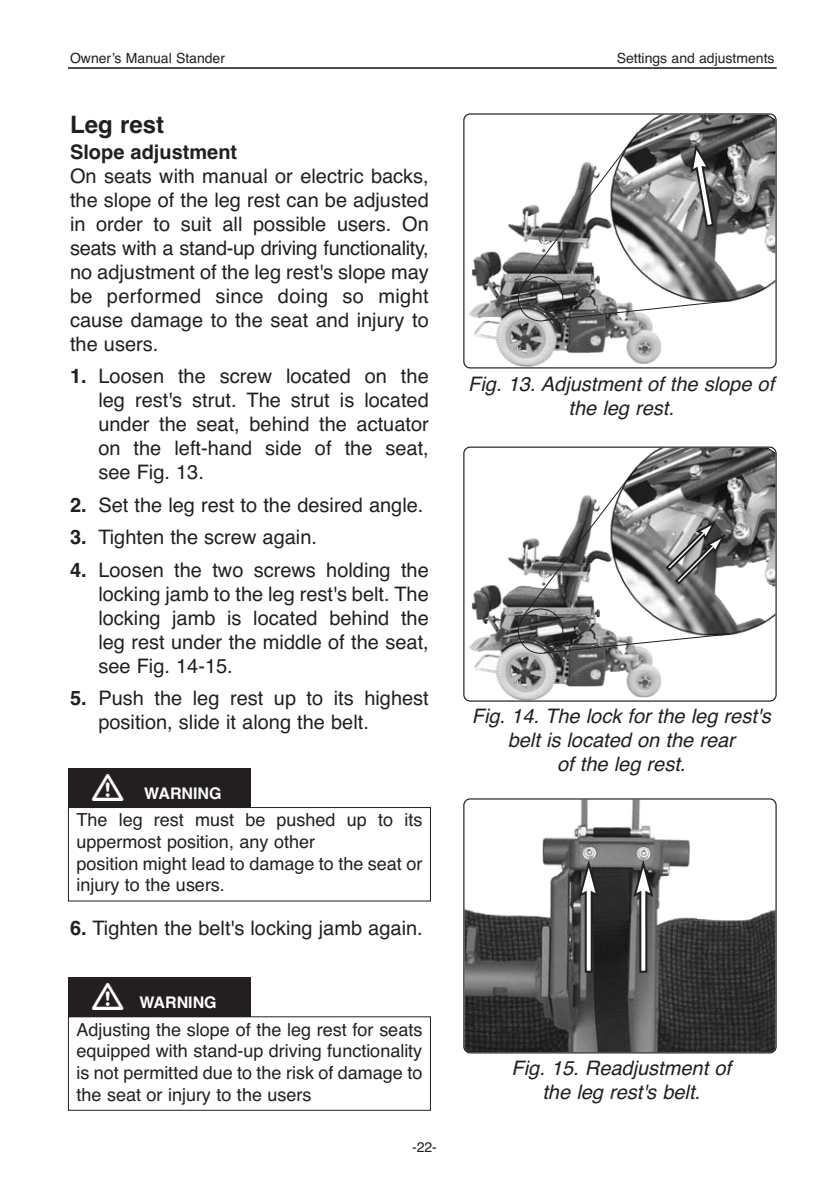
<style>
.page{position:relative;width:840px;height:1190px;background:#fff}
.page>*{position:absolute;margin:0;border:0;box-sizing:border-box;transform-origin:0 0}
.t1{font:700 24px "Helvetica";color:#231f20}
.t2{font:20px/24px "Helvetica";color:#231f20;text-align:justify}
.t3{font:italic 20px/24px "Helvetica";color:#231f20;text-align:center}
.t4{font:700 20px "Helvetica";color:#231f20}
.t5{font:18px/21.6px "Helvetica";color:#231f20;text-align:justify}
.t6{font:700 16px "Helvetica";color:#fff}
.t7{font:14px "Helvetica";color:#231f20}
.s1{font-weight:700}
</style>
<div class="page">
<hr style="left:68px;top:67px;width:709px;height:2px;background:#231f20">
<svg style="left:463px;top:113px;width:314px;height:256px"></svg>
<div style="left:518px;top:276px;width:45px;height:45px;border:2px solid #231f20;border-radius:50%"></div>
<svg style="left:522px;top:131px;width:212px;height:190px"></svg>
<svg style="left:690px;top:144px;width:24px;height:83px;background:#828282"></svg>
<svg style="left:463px;top:447px;width:314px;height:255px"></svg>
<div style="left:518px;top:608px;width:45px;height:46px;border:2px solid #231f20;border-radius:50%"></div>
<svg style="left:522px;top:466px;width:210px;height:188px"></svg>
<svg style="left:463px;top:798px;width:314px;height:255px"></svg>
<svg style="left:579px;top:860px;width:20px;height:113px"></svg>
<svg style="left:633px;top:860px;width:20px;height:113px"></svg>
<div style="left:68px;top:977px;width:183px;height:40px;background:#231f20"></div>
<div style="left:68px;top:1016px;width:363px;height:95px;border:1px solid #231f20"></div>
<div style="left:68px;top:768px;width:183px;height:40px;background:#231f20"></div>
<div style="left:68px;top:807px;width:363px;height:94px;border:1px solid #231f20"></div>
<p class="t7" style="left:70px;top:53px;width:157px">Owner’s Manual Stander</p>
<p class="t1" style="left:70px;top:116px;width:95px">Leg rest</p>
<p class="t4" style="left:70px;top:144px;width:169px">Slope adjustment</p>
<p class="t2" style="left:70px;top:166px;width:360px">On seats with manual or electric backs, the slope of the leg rest can be adjusted in order to suit all possible users. On seats with a stand-up driving functionality, no adjustment of the leg rest's slope may be performed since doing so might cause damage to the seat and injury to the users.</p>
<p class="t2" style="left:98px;top:366px;width:332px;text-indent:-28px"><span class="s1">1.</span> Loosen the screw located on the leg rest's strut. The strut is located under the seat, behind the actuator on the left-hand side of the seat, see Fig. 13.</p>
<p class="t2" style="left:70px;top:495px;width:355px"><span class="s1">2.</span> Set the leg rest to the desired angle.</p>
<p class="t2" style="left:70px;top:527px;width:249px"><span class="s1">3.</span> Tighten the screw again.</p>
<p class="t2" style="left:98px;top:560px;width:332px;text-indent:-28px"><span class="s1">4.</span> Loosen the two screws holding the locking jamb to the leg rest's belt. The locking jamb is located behind the leg rest under the middle of the seat, see Fig. 14-15.</p>
<p class="t2" style="left:98px;top:688px;width:332px;text-indent:-28px"><span class="s1">5.</span> Push the leg rest up to its highest position, slide it along the belt.</p>
<p class="t6" style="left:144px;top:788px;width:79px">WARNING</p>
<p class="t5" style="left:77px;top:811px;width:347px;text-align:left">The leg rest must be pushed up to its uppermost position, any other<br>position might lead to damage to the seat or injury to the users.</p>
<p class="t2" style="left:70px;top:918px;width:354px"><span class="s1">6.</span> Tighten the belt's locking jamb again.</p>
<p class="t6" style="left:139px;top:997px;width:79px">WARNING</p>
<p class="t5" style="left:77px;top:1020px;width:347px">Adjusting the slope of the leg rest for seats equipped with stand-up driving functionality is not permitted due to the risk of damage to the seat or injury to the users</p>
<p class="t7" style="left:412px;top:1142px;width:26px">-22-</p>
<p class="t7" style="left:617px;top:53px;width:159px">Settings and adjustments</p>
<p class="t3" style="left:468px;top:374px;width:311px">Fig. 13. Adj ustment of the slope of the leg rest.</p>
<p class="t3" style="left:472px;top:706px;width:304px">Fig. 14. The lock for the leg rest's belt is located on the rear<br>of the leg rest.</p>
<p class="t3" style="left:512px;top:1058px;width:225px">Fig. 15. Readjustment of the leg rest's belt.</p>
</div>
